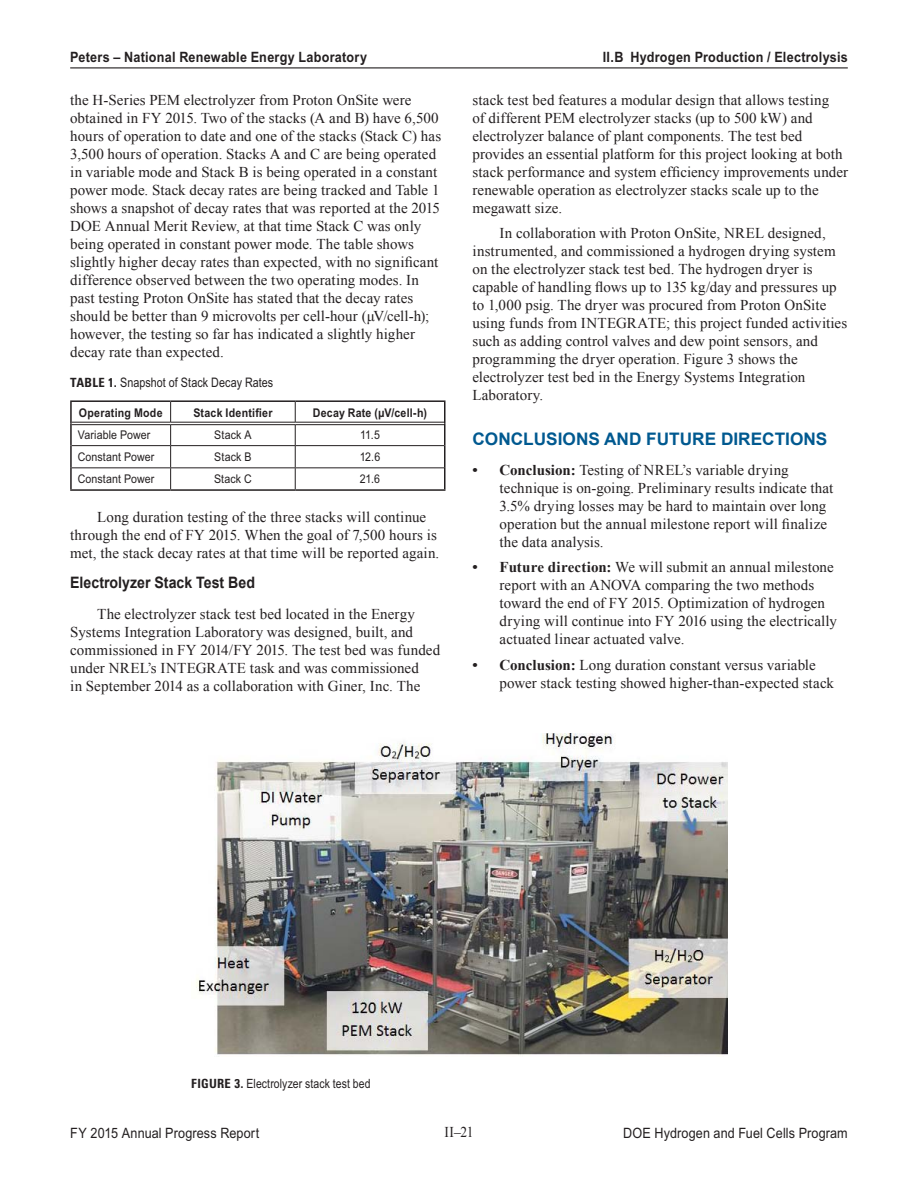
<style>
.page{position:relative;width:918px;height:1188px;background:#fff}
.page>*{position:absolute;margin:0;border:0;box-sizing:border-box;transform-origin:0 0}
._1_Object_Head_Blue{font:700 17.25px "Arial";color:#005990}
._1_Object_Sub_Head{font:700 15.75px "Arial";color:#231f20;scale:.9 1}
._1_Body_text{font:15px/18px "Times New Roman";letter-spacing:.005em;color:#231f20}
._1_Body_text-2{font:15px "Times New Roman";letter-spacing:.005em;color:#231f20;scale:.9 1}
.t1{font:700 14.25px "Arial Narrow MT Pro";letter-spacing:.015em;color:#231f20;scale:1.08 1}
.t2{font:14.25px "Arial Narrow MT Pro";letter-spacing:.01em;color:#231f20;scale:1.08 1}
._1_Table_Title{font:13.2px "Arial Narrow MT Pro";letter-spacing:.005em;color:#231f20}
._1_FigureTitle{font:12.75px "Arial Narrow MT Pro";letter-spacing:.01em;color:#231f20}
._1_Table_cell{font:12px "Arial Narrow MT Pro";letter-spacing:.01em;color:#231f20;scale:1.08 1}
._1_Table_heading{font:700 12px "Arial Narrow MT Pro";letter-spacing:.02em;color:#231f20;scale:1.08 1}
.s1{font-family:"Zurich BT";font-weight:700;font-stretch:condensed;font-size:12.75px}
.s2{font-weight:700}
.s3{font-family:"Zurich BT";font-weight:700;font-stretch:condensed}
</style>
<div class="page">
<hr style="left:70px;top:67px;width:778px;height:1px;background:#231f20">
<hr style="left:70px;top:423px;width:2px;height:23px;background:#231f20">
<hr style="left:444px;top:423px;width:2px;height:23px;background:#231f20">
<hr style="left:70px;top:446px;width:2px;height:22px;background:#231f20">
<hr style="left:444px;top:446px;width:2px;height:22px;background:#231f20">
<hr style="left:70px;top:468px;width:2px;height:21px;background:#231f20">
<hr style="left:444px;top:468px;width:2px;height:21px;background:#231f20">
<hr style="left:70px;top:489px;width:101px;height:2px;background:#231f20">
<hr style="left:171px;top:489px;width:124px;height:2px;background:#231f20">
<hr style="left:295px;top:489px;width:150px;height:2px;background:#231f20">
<hr style="left:72px;top:445px;width:99px;height:1px;background:#231f20">
<hr style="left:171px;top:445px;width:124px;height:1px;background:#231f20">
<hr style="left:295px;top:445px;width:149px;height:1px;background:#231f20">
<hr style="left:72px;top:467px;width:99px;height:1px;background:#231f20">
<hr style="left:171px;top:467px;width:124px;height:1px;background:#231f20">
<hr style="left:295px;top:467px;width:149px;height:1px;background:#231f20">
<hr style="left:70px;top:400px;width:101px;height:2px;background:#231f20">
<hr style="left:70px;top:402px;width:2px;height:21px;background:#231f20">
<hr style="left:171px;top:400px;width:124px;height:2px;background:#231f20">
<hr style="left:295px;top:400px;width:150px;height:2px;background:#231f20">
<hr style="left:444px;top:402px;width:2px;height:21px;background:#231f20">
<svg style="left:170px;top:402px;width:1px;height:87px"></svg>
<svg style="left:295px;top:402px;width:1px;height:87px"></svg>
<hr style="left:72px;top:422px;width:99px;height:1px;background:#231f20">
<hr style="left:72px;top:424px;width:99px;height:1px;background:#231f20">
<hr style="left:171px;top:422px;width:124px;height:1px;background:#231f20">
<hr style="left:171px;top:424px;width:124px;height:1px;background:#231f20">
<hr style="left:295px;top:422px;width:149px;height:1px;background:#231f20">
<hr style="left:295px;top:424px;width:149px;height:1px;background:#231f20">
<img style="left:196px;top:733px;width:531px;height:324px">
<p class="t1" style="left:70px;top:49px;width:276px">Peters – National Renewable Energy Laboratory</p>
<p class="t1" style="left:603px;top:48px;width:228px">II.B Hydrogen Production / Electrolysis</p>
<p class="_1_Body_text" style="left:70px;top:91px;width:373px">the H-Series PEM electrolyzer from Proton OnSite were obtained in FY 2015. Two of the stacks (A and B) have 6,500 hours of operation to date and one of the stacks (Stack C) has 3,500 hours of operation. Stacks A and C are being operated in variable mode and Stack B is being operated in a constant power mode. Stack decay rates are being tracked and Table 1 shows a snapshot of decay rates that was reported at the 2015<br>DOE Annual Merit Review, at that time Stack C was only being operated in constant power mode. The table shows slightly higher decay rates than expected, with no significant difference observed between the two operating modes. In past testing Proton OnSite has stated that the decay rates should be better than 9 microvolts per cell-hour (μV/cell-h); however, the testing so far has indicated a slightly higher decay rate than expected.</p>
<p class="_1_Table_Title" style="left:70px;top:374px;width:205px"><span class="s1">TABLE 1.</span> Snapshot of Stack Decay Rates</p>
<p class="_1_Table_heading" style="left:79px;top:405px;width:79px">Operating Mode</p>
<p class="_1_Table_heading" style="left:193px;top:405px;width:75px">Stack Identifier</p>
<p class="_1_Table_heading" style="left:313px;top:405px;width:107px">Decay Rate (μV/cell-h)</p>
<p class="_1_Table_cell" style="left:78px;top:427px;width:69px">Variable Power</p>
<p class="_1_Table_cell" style="left:214px;top:427px;width:36px">Stack A</p>
<p class="_1_Table_cell" style="left:360px;top:427px;width:20px">11.5</p>
<p class="_1_Table_cell" style="left:78px;top:449px;width:72px">Constant Power</p>
<p class="_1_Table_cell" style="left:214px;top:449px;width:36px">Stack B</p>
<p class="_1_Table_cell" style="left:360px;top:449px;width:21px">12.6</p>
<p class="_1_Table_cell" style="left:78px;top:472px;width:72px">Constant Power</p>
<p class="_1_Table_cell" style="left:214px;top:472px;width:37px">Stack C</p>
<p class="_1_Table_cell" style="left:360px;top:472px;width:20px">21.6</p>
<p class="_1_Body_text" style="left:70px;top:508px;width:371px;text-indent:27px">Long duration testing of the three stacks will continue through the end of FY 2015. When the goal of 7,500 hours is met, the stack decay rates at that time will be reported again.</p>
<p class="_1_Object_Sub_Head" style="left:70px;top:572px;width:207px">Electrolyzer Stack Test Bed</p>
<p class="_1_Body_text" style="left:70px;top:605px;width:372px;text-indent:27px">The electrolyzer stack test bed located in the Energy Systems Integration Laboratory was designed, built, and commissioned in FY 2014/FY 2015. The test bed was funded under NREL’s INTEGRATE task and was commissioned<br>in September 2014 as a collaboration with Giner, Inc. The</p>
<p class="_1_Body_text" style="left:472px;top:91px;width:377px">stack test bed features a modular design that allows testing<br>of different PEM electrolyzer stacks (up to 500 kW) and electrolyzer balance of plant components. The test bed provides an essential platform for this project looking at both stack performance and system efficiency improvements under renewable operation as electrolyzer stacks scale up to the megawatt size.</p>
<p class="_1_Body_text" style="left:472px;top:224px;width:376px;text-indent:27px">In collaboration with Proton OnSite, NREL designed, instrumented, and commissioned a hydrogen drying system on the electrolyzer stack test bed. The hydrogen dryer is capable of handling flows up to 135 kg/day and pressures up to 1,000 psig. The dryer was procured from Proton OnSite using funds from INTEGRATE; this project funded activities such as adding control valves and dew point sensors, and programming the dryer operation. Figure 3 shows the electrolyzer test bed in the Energy Systems Integration Laboratory.</p>
<p class="_1_Object_Head_Blue" style="left:472px;top:427px;width:356px">CONCLUSIONS AND FUTURE DIRECTIONS</p>
<p class="_1_Body_text" style="left:500px;top:461px;width:335px;text-indent:-27px"><span class="s2">• Conclusion:</span> Testing of NREL’s variable drying technique is on-going. Preliminary results indicate that 3.5% drying losses may be hard to maintain over long operation but the annual milestone report will finalize the data analysis.</p>
<p class="_1_Body_text" style="left:500px;top:558px;width:339px;text-indent:-27px"><span class="s2">• Future direction:</span> We will submit an annual milestone report with an ANOVA comparing the two methods toward the end of FY 2015. Optimization of hydrogen drying will continue into FY 2016 using the electrically actuated linear actuated valve.</p>
<p class="_1_Body_text" style="left:500px;top:656px;width:336px;text-indent:-27px"><span class="s2">• Conclusion:</span> Long duration constant versus variable power stack testing showed higher-than-expected stack</p>
<p class="_1_FigureTitle" style="left:191px;top:1076px;width:181px"><span class="s3">FIGURE 3.</span> Electrolyzer stack test bed</p>
<p class="t2" style="left:70px;top:1124px;width:176px">FY 2015 Annual Progress Report</p>
<p class="_1_Body_text-2" style="left:445px;top:1122px;width:34px">II–21</p>
<p class="t2" style="left:623px;top:1124px;width:210px">DOE Hydrogen and Fuel Cells Program</p>
</div>
